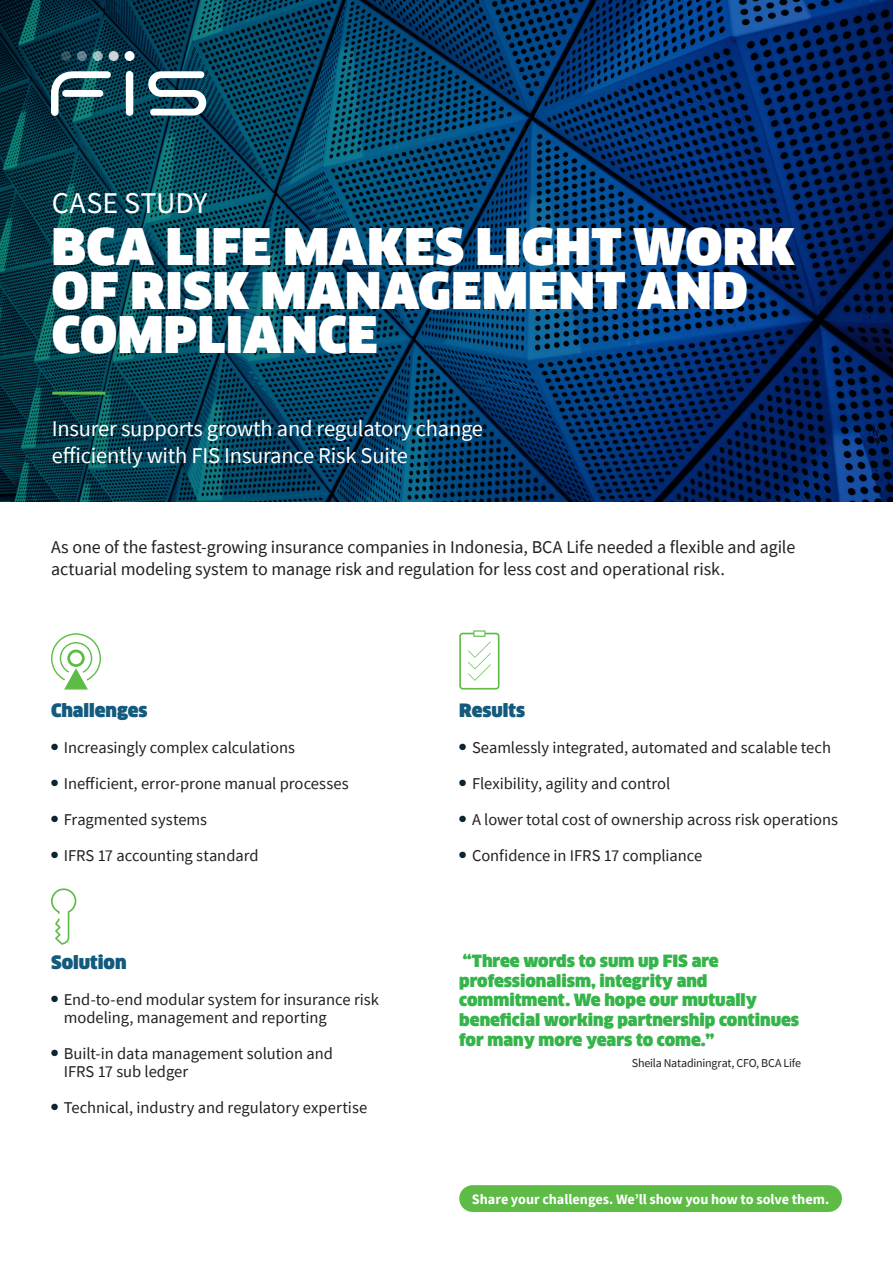
<style>
.page{position:relative;width:893px;height:1263px;background:#fff}
.page>*{position:absolute;margin:0;border:0;box-sizing:border-box;transform-origin:0 0}
.t1{font:900 49.2px/43.8px "Clan Offc Pro";letter-spacing:.01em;color:#fff}
.t2{font:30.15px "Source Sans Pro";letter-spacing:-.005em;color:#fff}
.t3{font:22.5px/27px "Source Sans Pro";letter-spacing:-.01em;color:#fff}
.t4{font:18px/22.5px "Source Sans Pro";letter-spacing:-.005em;color:#231f20}
.t5{font:900 18px "Clan Offc Pro";color:#145a7d}
.t6{font:16.5px/18px "Source Sans Pro";letter-spacing:-.005em;color:#231f20}
.t7{font:900 16.5px/19.8px "Clan Offc Pro";color:#35b44a}
.t8{font:700 14.25px "Source Sans Pro";letter-spacing:-.005em;color:#fff}
.t9{font:12px "Source Sans Pro";letter-spacing:-.015em;color:#231f20}
</style>
<div class="page">
<svg style="left:0;top:0;width:893px;height:501px;background:#02375e"></svg>
<hr style="left:52px;top:392px;width:53px;height:3px;background:#5dbb46">
<div style="left:459px;top:1185px;width:383px;height:27px;background:#5dbb46;border-radius:13px"></div>
<svg style="left:51px;top:888px;width:25px;height:57px"></svg>
<svg style="left:51px;top:633px;width:50px;height:56px"></svg>
<svg style="left:459px;top:630px;width:40px;height:59px"></svg>
<svg style="left:148px;top:71px;width:58px;height:45px"></svg>
<div style="left:125px;top:51px;width:10px;height:10px;background:#fff;border-radius:50%"></div>
<svg style="left:109px;top:51px;width:10px;height:10px"></svg>
<svg style="left:93px;top:51px;width:10px;height:10px"></svg>
<svg style="left:77px;top:51px;width:10px;height:10px"></svg>
<svg style="left:61px;top:51px;width:10px;height:10px"></svg>
<svg style="left:51px;top:71px;width:60px;height:45px"></svg>
<div style="left:62px;top:90px;width:41px;height:7px;background:#fff;border-radius:3px"></div>
<div style="left:126px;top:71px;width:7px;height:45px;background:#fff;border-radius:4px"></div>
<h2 class="t2" style="left:52px;top:184px;width:157px">CASE STUDY</h2>
<h1 class="t1" style="left:52px;top:225px;width:744px">BCA LIFE MAKES LIGHT WORK<br>OF RISK MANAGEMENT AND<br>COMPLIANCE</h1>
<h3 class="t3" style="left:52px;top:415px;width:433px">Insurer supports growth and regulatory change efficiently with FIS Insurance Risk Suite</h3>
<p class="t4" style="left:51px;top:535px;width:746px">As one of the fastest-growing insurance companies in Indonesia, BCA Life needed a flexible and agile actuarial modeling system to manage risk and regulation for less cost and operational risk.</p>
<p class="t5" style="left:51px;top:700px;width:98px">Challenges</p>
<p class="t6" style="left:51px;top:738px;width:245px"><sup>●</sup> Increasingly complex calculations</p>
<p class="t6" style="left:51px;top:774px;width:299px"><sup>●</sup> Inefficient, error-prone manual processes</p>
<p class="t6" style="left:51px;top:810px;width:158px"><sup>●</sup> Fragmented systems</p>
<p class="t6" style="left:51px;top:846px;width:209px"><sup>●</sup> IFRS 17 accounting standard</p>
<p class="t5" style="left:51px;top:952px;width:77px">Solution</p>
<p class="t6" style="left:64px;top:990px;width:317px;text-indent:-13px"><sup>●</sup> End-to-end modular system for insurance risk modeling, management and reporting</p>
<p class="t6" style="left:64px;top:1044px;width:271px;text-indent:-13px"><sup>●</sup> Built-in data management solution and<br>IFRS 17 sub ledger</p>
<p class="t6" style="left:51px;top:1098px;width:318px"><sup>●</sup> Technical, industry and regulatory expertise</p>
<p class="t5" style="left:459px;top:700px;width:67px">Results</p>
<p class="t6" style="left:459px;top:738px;width:373px"><sup>●</sup> Seamlessly integrated, automated and scalable tech</p>
<p class="t6" style="left:459px;top:774px;width:213px"><sup>●</sup> Flexibility, agility and control</p>
<p class="t6" style="left:459px;top:810px;width:380px"><sup>●</sup> A lower total cost of ownership across risk operations</p>
<p class="t6" style="left:459px;top:846px;width:245px"><sup>●</sup> Confidence in IFRS 17 compliance</p>
<p class="t7" style="left:459px;top:951px;width:341px">“Three words to sum up FIS are professionalism, integrity and commitment. We hope our mutually beneficial working partnership continues for many more years to come.”</p>
<p class="t9" style="left:632px;top:1055px;width:171px">Sheila Natadiningrat, CFO, BCA Life</p>
<p class="t8" style="left:472px;top:1189px;width:359px">Share your challenges. We’ll show you how to solve them.</p>
</div>
